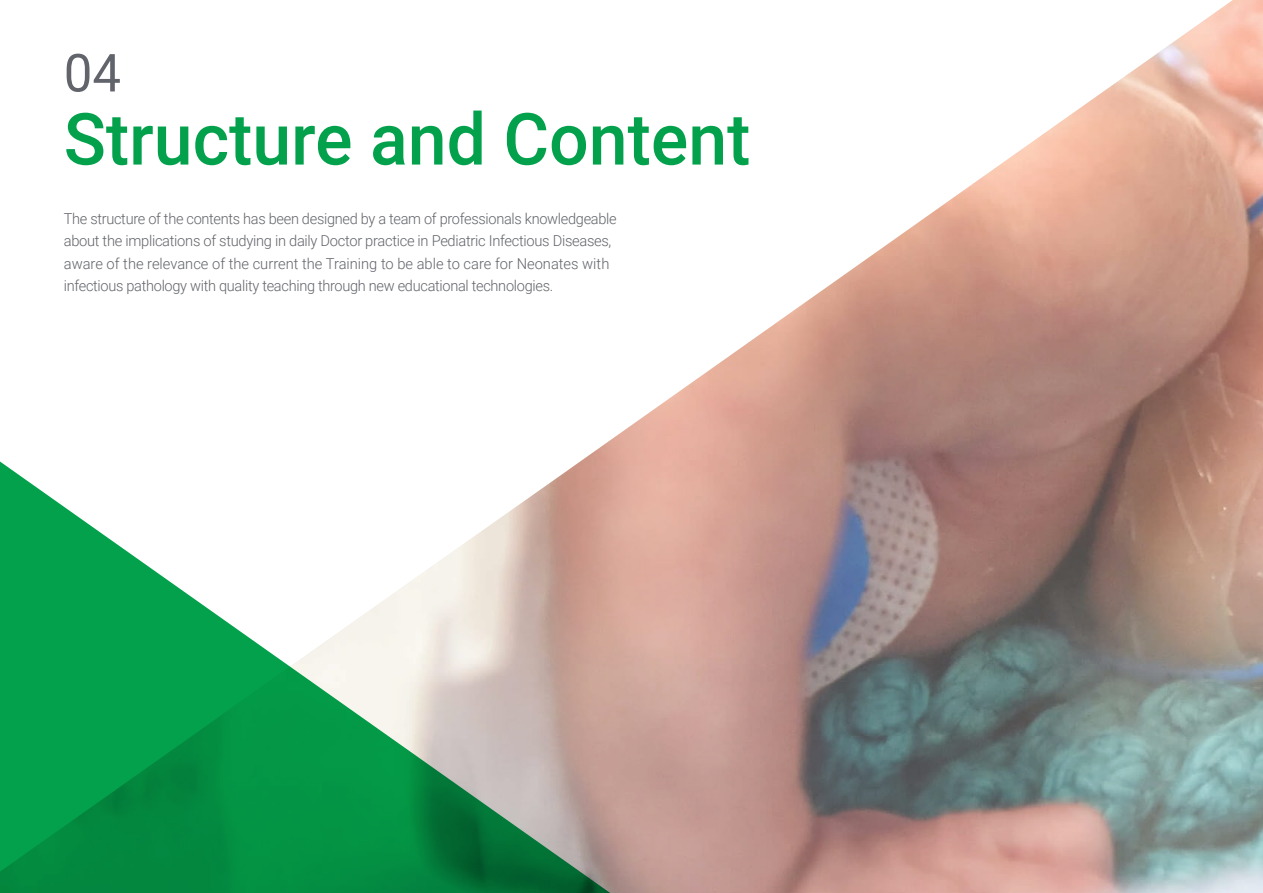
<style>
.page{position:relative;width:1263px;height:893px;background:#fff}
.page>*{position:absolute;margin:0;border:0;box-sizing:border-box;transform-origin:0 0}
.t1{font:500 72px "Roboto";color:#04a14d}
.t2{font:52.5px "Roboto";color:#61646a}
.t3{font:300 15px/22.5px "Roboto";letter-spacing:-.02em;color:#61646a}
</style>
<div class="page">
<img style="left:602px;top:0;width:661px;height:893px">
<svg style="left:0;top:446px;width:640px;height:447px"></svg>
<h2 class="t2" style="left:64px;top:36px;width:59px">04</h2>
<h1 class="t1" style="left:64px;top:89px;width:688px">Structure and Content</h1>
<p class="t3" style="left:64px;top:207px;width:554px">The structure of the contents has been designed by a team of professionals knowledgeable about the implications of studying in daily Doctor practice in Pediatric Infectious Diseases, aware of the relevance of the current the Training to be able to care for Neonates with infectious pathology with quality teaching through new educational technologies.</p>
</div>
